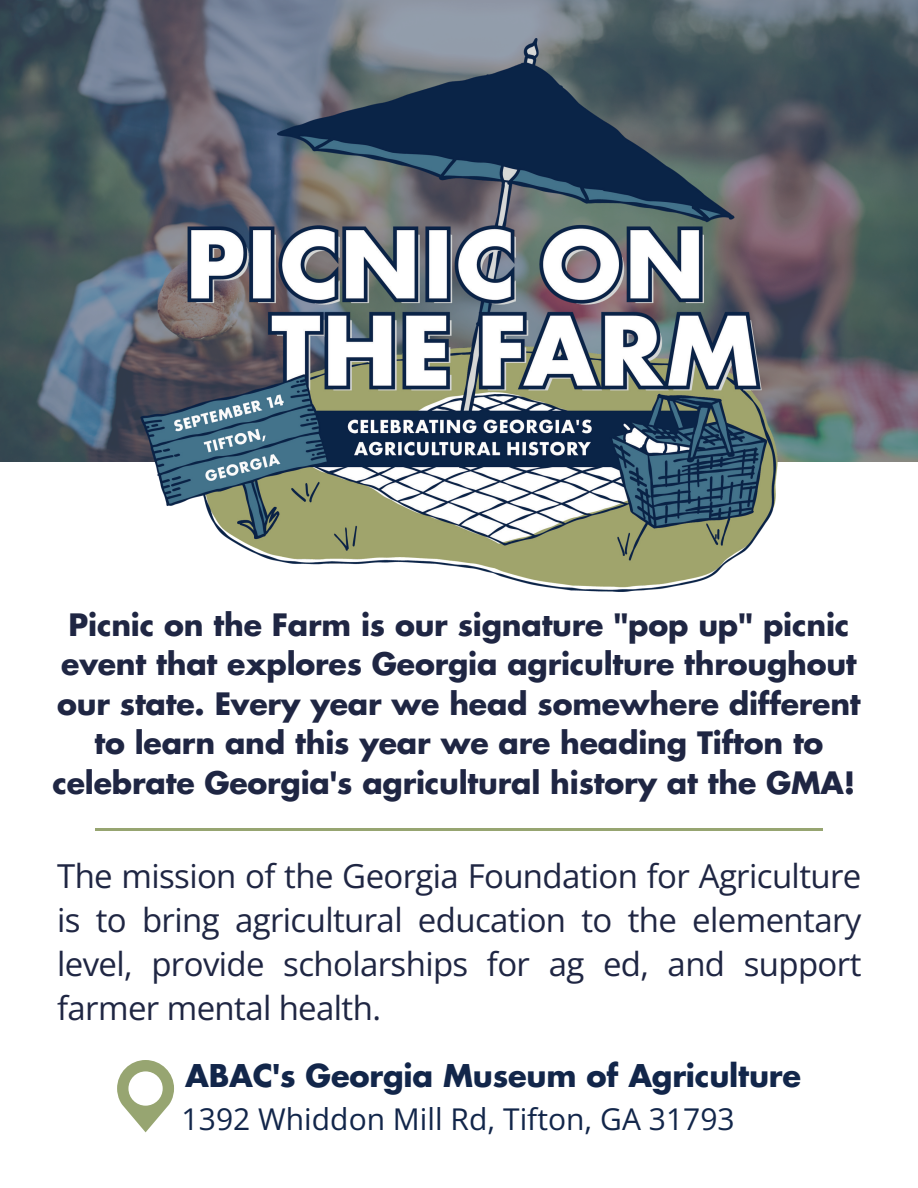
<style>
.page{position:relative;width:918px;height:1188px;background:#fff}
.page>*{position:absolute;margin:0;border:0;box-sizing:border-box;transform-origin:0 0}
.t1{font:33px/43.8px "Open Sans";letter-spacing:-.02em;color:#1f2643;text-align:justify}
.t2{font:700 30.45px "Futura";letter-spacing:-.005em;color:#12264a}
.t3{font:700 30px/39.3px "Futura";letter-spacing:-.005em;color:#1f2643;text-align:center}
.t4{font:30px "Open Sans";color:#12264a}
</style>
<div class="page">
<hr style="left:95px;top:828px;width:728px;height:3px;background:#97a571">
<svg style="left:0;top:0;width:918px;height:461px"></svg>
<img style="left:45px;top:1px;width:829px;height:591px">
<svg style="left:117px;top:1060px;width:57px;height:72px"></svg>
<div style="left:128px;top:1071px;width:35px;height:35px;background:#fff;border-radius:50%"></div>
<p class="t3" style="left:53px;top:605px;width:810px">Picnic on the Farm is our signature "pop up" picnic event that explores Georgia agriculture throughout our state. Every year we head somewhere different to learn and this year we are heading Tifton to celebrate Georgia's agricultural history at the GMA!</p>
<p class="t1" style="left:57px;top:854px;width:806px">The mission of the Georgia Foundation for Agriculture is to bring agricultural education to the elementary level, provide scholarships for ag ed, and support farmer mental health.</p>
<p class="t2" style="left:185px;top:1055px;width:617px">ABAC's Georgia Museum of Agriculture</p>
<p class="t4" style="left:182px;top:1099px;width:555px">1392 Whiddon Mill Rd, Tifton, GA 31793</p>
</div>
